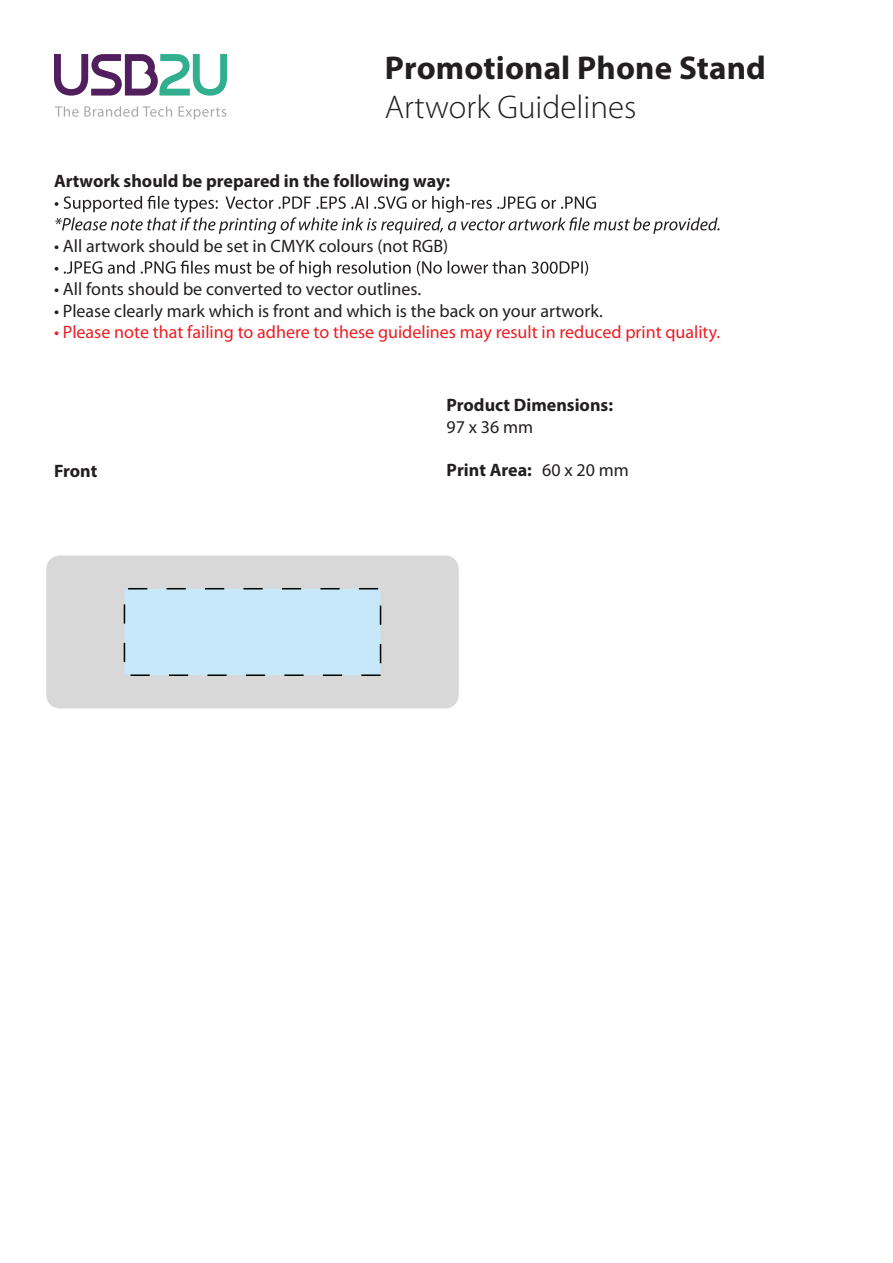
<style>
.page{position:relative;width:893px;height:1263px;background:#fff}
.page>*{position:absolute;margin:0;border:0;box-sizing:border-box;transform-origin:0 0}
.t1{font:700 33px "Myriad Pro";letter-spacing:.005em;color:#231f20}
.t2{font:300 33px "Myriad Pro";color:#231f20}
.t3{font:18px "Myriad Pro";color:#231f20}
.t4{font:700 18px "Myriad Pro";color:#231f20}
.t5{font:18px "Myriad Pro";color:#ee1d23}
.s1{font-weight:400}
</style>
<div class="page">
<svg style="left:55px;top:196px;width:664px;height:38px"></svg>
<svg style="left:55px;top:261px;width:533px;height:16px"></svg>
<svg style="left:54px;top:54px;width:173px;height:42px"></svg>
<svg style="left:178px;top:106px;width:48px;height:14px"></svg>
<svg style="left:55px;top:106px;width:117px;height:11px"></svg>
<div style="left:46px;top:555px;width:413px;height:153px;background:#d8d8d8;border-radius:14px"></div>
<div style="left:124px;top:588px;width:257px;height:88px;background:#c6e8f9;border:2px dashed #040503"></div>
<h1 class="t1" style="left:385px;top:46px;width:383px">Promotional Phone Stand</h1>
<h1 class="t2" style="left:385px;top:89px;width:253px">Artwork Guidelines</h1>
<p class="t4" style="left:54px;top:169px;width:398px">Artwork should be prepared in the following way:</p>
<p class="t3" style="left:54px;top:235px;width:396px">• All artwork should be set in CMYK colours (not RGB)</p>
<p class="t3" style="left:54px;top:278px;width:369px">• All fonts should be converted to vector outlines.</p>
<p class="t3" style="left:54px;top:300px;width:550px">• Please clearly mark which is front and which is the back on your artwork.</p>
<p class="t5" style="left:54px;top:321px;width:668px">• Please note that failing to adhere to these guidelines may result in reduced print quality.</p>
<p class="t4" style="left:446px;top:393px;width:168px">Product Dimensions:</p>
<p class="t3" style="left:446px;top:416px;width:88px">97 x 36 mm</p>
<p class="t4" style="left:54px;top:459px;width:45px">Front</p>
<p class="t4" style="left:446px;top:458px;width:184px">Print Area: <span class="s1">60 x 20 mm</span></p>
</div>
